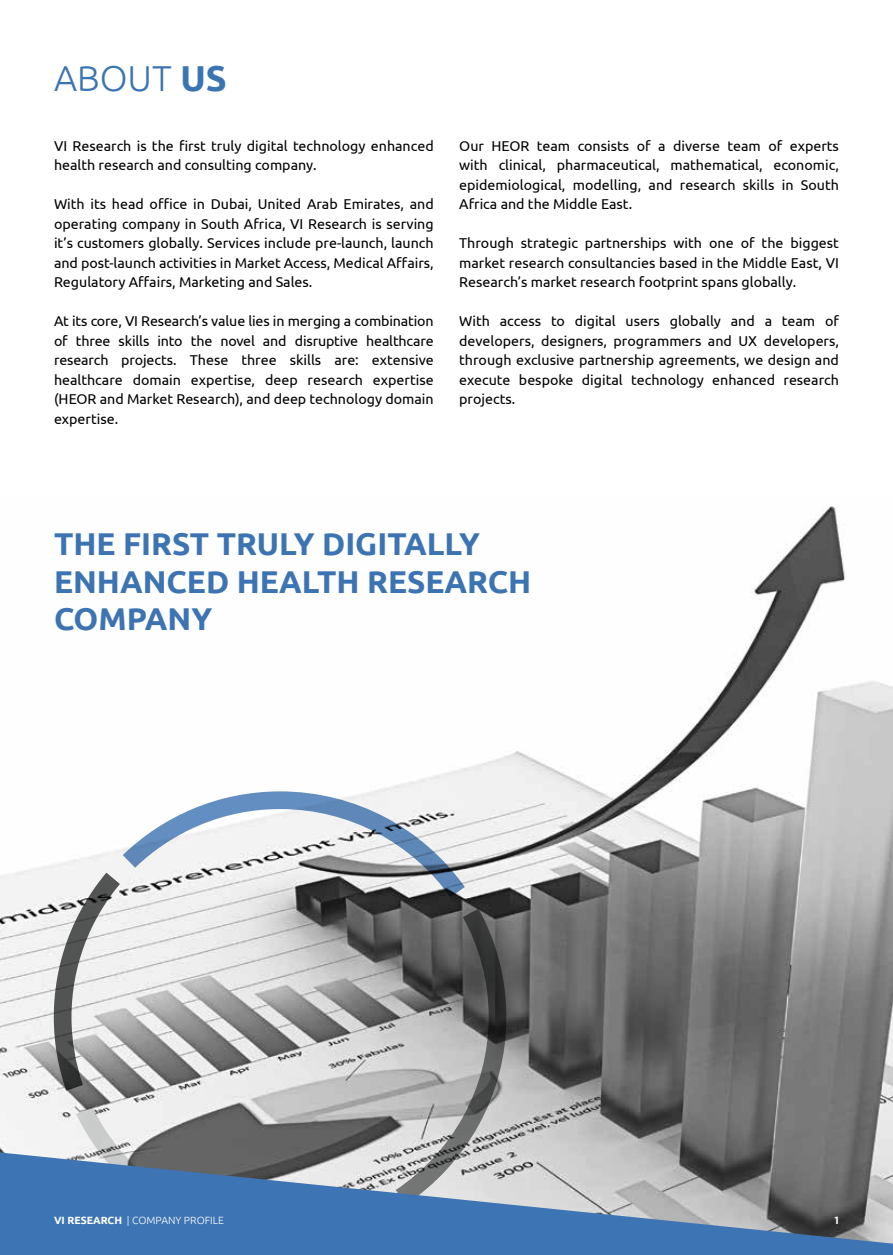
<style>
.page{position:relative;width:893px;height:1255px;background:#fff}
.page>*{position:absolute;margin:0;border:0;box-sizing:border-box;transform-origin:0 0}
.t1{font:300 36px "Ubuntu";color:#3a74b2}
.t2{font:700 31.5px/37.5px "Ubuntu";color:#3d74b3}
.t3{font:14.25px/19.5px "Ubuntu";color:#000;text-align:justify}
.t4{font:300 10.5px "Ubuntu";color:#fff}
.t5{font:700 10.5px "Gotham";color:#fff}
.s1{font-weight:700}
</style>
<div class="page">
<img style="left:0;top:506px;width:893px;height:642px">
<svg style="left:54px;top:791px;width:452px;height:357px"></svg>
<svg style="left:0;top:1148px;width:893px;height:106px;background:#6a87a9"></svg>
<h1 class="t1" style="left:54px;top:57px;width:174px">ABOUT <span class="s1">US</span></h1>
<p class="t3" style="left:54px;top:135px;width:381px">VI Research is the first truly digital technology enhanced health research and consulting company.</p>
<p class="t3" style="left:54px;top:194px;width:381px">With its head office in Dubai, United Arab Emirates, and operating company in South Africa, VI Research is serving it’s customers globally. Services include pre-launch, launch and post-launch activities in Market Access, Medical Affairs, Regulatory Affairs, Marketing and Sales.</p>
<p class="t3" style="left:54px;top:311px;width:381px">At its core, VI Research’s value lies in merging a combination of three skills into the novel and disruptive healthcare research projects. These three skills are: extensive healthcare domain expertise, deep research expertise (HEOR and Market Research), and deep technology domain expertise.</p>
<p class="t3" style="left:459px;top:135px;width:381px">Our HEOR team consists of a diverse team of experts with clinical, pharmaceutical, mathematical, economic, epidemiological, modelling, and research skills in South Africa and the Middle East.</p>
<p class="t3" style="left:459px;top:233px;width:381px">Through strategic partnerships with one of the biggest market research consultancies based in the Middle East, VI Research’s market research footprint spans globally.</p>
<p class="t3" style="left:459px;top:311px;width:381px">With access to digital users globally and a team of developers, designers, programmers and UX developers, through exclusive partnership agreements, we design and execute bespoke digital technology enhanced research projects.</p>
<h2 class="t2" style="left:54px;top:524px;width:479px">THE FIRST TRULY DIGITALLY<br>ENHANCED HEALTH RESEARCH<br>COMPANY</h2>
<p class="t4" style="left:54px;top:1213px;width:171px"><span class="s1">VI RESEARCH</span> | COMPANY PROFILE</p>
<p class="t5" style="left:834px;top:1213px;width:6px">1</p>
</div>
